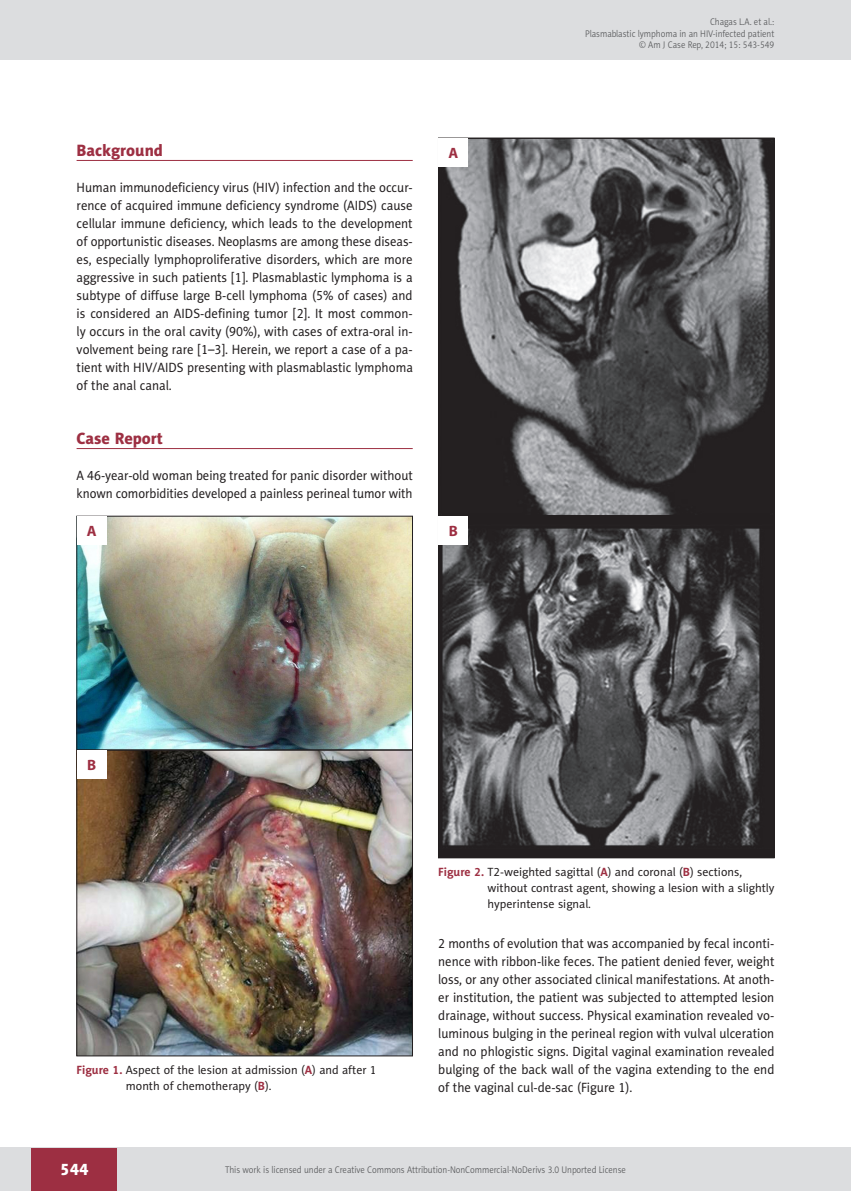
<style>
.page{position:relative;width:851px;height:1191px;background:#fff}
.page>*{position:absolute;margin:0;border:0;box-sizing:border-box;transform-origin:0 0}
.AJCR_Headline_1{font:16.5px "Naomi Sans EFN Heavy";color:#9d2f42}
.t1{font:16.5px "Naomi Sans EFN Heavy";color:#fff}
.t2{font:700 15px "Myriad Pro";color:#9d2f42}
.AJCR_Body{font:13.5px/18px "Naomi Sans EFN";letter-spacing:-.005em;color:#231f20;text-align:justify;scale:.95 1}
.AJCR_Body-2{font:13.5px/18px "Naomi Sans EFN";letter-spacing:-.005em;color:#231f20;scale:.94 1}
.AJCR_Rycina_tytul{font:12px/15.8px "Naomi Sans EFN";color:#231f20}
.AJCR_pagina_zywa{font:9.75px/11.2px "Naomi Sans EFN Light";color:#57585a;text-align:right;scale:.9 1}
.AJCR_pagina_sygnatur{font:9.75px "Naomi Sans EFN Light";color:#57585a;scale:.9 1}
.s1{font-weight:700;color:#9d2f42}
</style>
<div class="page">
<hr style="left:77px;top:160px;width:335px;height:1px;background:#9d2f42">
<hr style="left:77px;top:448px;width:335px;height:1px;background:#9d2f42">
<img style="left:79px;top:518px;width:331px;height:536px">
<div style="left:77px;top:516px;width:335px;height:234px;border:1px solid #231f20"></div>
<div style="left:77px;top:516px;width:29px;height:28px;background:#fff"></div>
<div style="left:77px;top:750px;width:335px;height:306px;border:1px solid #231f20"></div>
<div style="left:77px;top:750px;width:29px;height:28px;background:#fff"></div>
<img style="left:440px;top:140px;width:332px;height:716px">
<div style="left:438px;top:138px;width:336px;height:378px;border:1px solid #231f20"></div>
<div style="left:438px;top:138px;width:30px;height:28px;background:#fff"></div>
<div style="left:438px;top:516px;width:336px;height:342px;border:1px solid #231f20"></div>
<div style="left:438px;top:516px;width:30px;height:28px;background:#fff"></div>
<div style="left:0;top:1148px;width:850px;height:43px;background:#dcdddf"></div>
<div style="left:32px;top:1147px;width:85px;height:43px;background:#9d2f42"></div>
<div style="left:0;top:0;width:850px;height:60px;background:#dcdddf"></div>
<hr style="left:850px;top:0;width:1px;height:60px;background:#dcdddf">
<p class="AJCR_Headline_1" style="left:77px;top:140px;width:88px">Background</p>
<p class="AJCR_Body" style="left:77px;top:178px;width:355px">Human immunodeficiency virus (HIV) infection and the occur&shy;rence of acquired immune deficiency syndrome (AIDS) cause cellular immune deficiency, which leads to the development of opportunistic diseases. Neoplasms are among these diseas&shy;es, especially lymphoproliferative disorders, which are more aggressive in such patients [1]. Plasmablastic lymphoma is a subtype of diffuse large B-cell lymphoma (5% of cases) and is considered an AIDS-defining tumor [2]. It most common&shy;ly occurs in the oral cavity (90%), with cases of extra-oral in&shy;volvement being rare [1–3]. Herein, we report a case of a pa&shy;tient with HIV/AIDS presenting with plasmablastic lymphoma of the anal canal.</p>
<p class="AJCR_Headline_1" style="left:77px;top:428px;width:88px">Case Report</p>
<p class="AJCR_Body-2" style="left:77px;top:466px;width:359px">A 46-year-old woman being treated for panic disorder without known comorbidities developed a painless perineal tumor with</p>
<p class="t2" style="left:87px;top:521px;width:11px">A</p>
<p class="t2" style="left:448px;top:143px;width:11px">A</p>
<p class="t2" style="left:449px;top:521px;width:11px">B</p>
<p class="AJCR_pagina_zywa" style="left:585px;top:16px;width:212px">Chagas L.A. et al.:<br>Plasmablastic lymphoma in an HIV-infected patient</p>
<p class="AJCR_pagina_sygnatur" style="left:639px;top:39px;width:152px">© Am J Case Rep, 2014; 15: 543-549</p>
<p class="t2" style="left:87px;top:755px;width:11px">B</p>
<p class="AJCR_Rycina_tytul" style="left:126px;top:1062px;width:252px;text-indent:-49px"><span class="s1">Figure 1.</span> Aspect of the lesion at admission (<span class="s1">A</span>) and after 1 month of chemotherapy (<span class="s1">B</span>).</p>
<p class="AJCR_Rycina_tytul" style="left:487px;top:864px;width:288px;text-indent:-49px"><span class="s1">Figure 2.</span> T2-weighted sagittal (<span class="s1">A</span>) and coronal (<span class="s1">B</span>) sections, without contrast agent, showing a lesion with a slightly hyperintense signal.</p>
<p class="AJCR_Body" style="left:438px;top:934px;width:355px">2 months of evolution that was accompanied by fecal inconti&shy;nence with ribbon-like feces. The patient denied fever, weight loss, or any other associated clinical manifestations. At anoth&shy;er institution, the patient was subjected to attempted lesion drainage, without success. Physical examination revealed vo&shy;luminous bulging in the perineal region with vulval ulceration and no phlogistic signs. Digital vaginal examination revealed bulging of the back wall of the vagina extending to the end of the vaginal cul-de-sac (Figure 1).</p>
<p class="t1" style="left:60px;top:1159px;width:30px">544</p>
<p class="AJCR_pagina_zywa" style="left:225px;top:1164px;width:447px">This work is licensed under a Creative Commons Attribution-NonCommercial-NoDerivs 3.0 Unported License</p>
</div>
